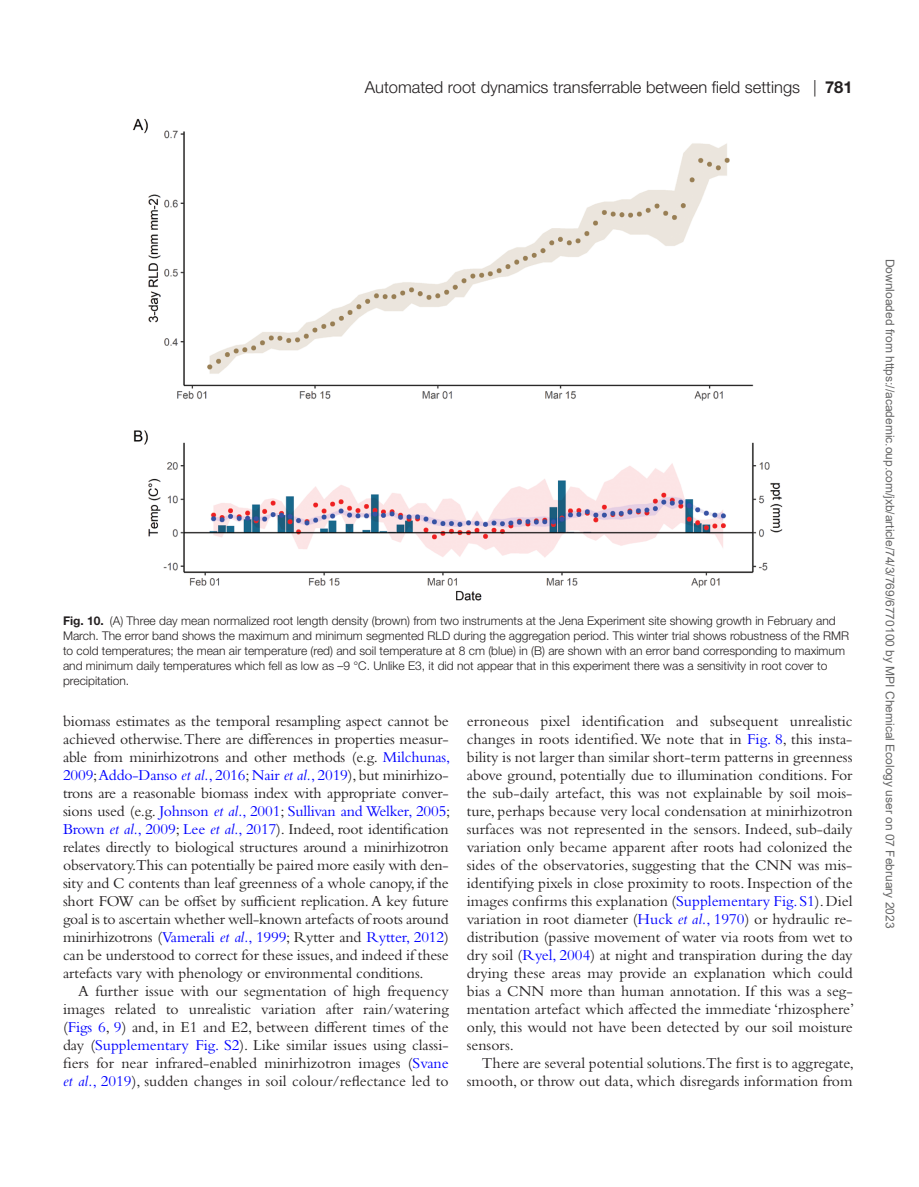
<style>
.page{position:relative;width:919px;height:1187px;background:#fff}
.page>*{position:absolute;margin:0;border:0;box-sizing:border-box;transform-origin:0 0}
.t1{font:300 16.5px "Helvetica Neue LT Std";color:#231f20}
.t2{font:15.75px/18px "Bembo Std";color:#231f20;text-align:justify}
.t3{font:300 12px/15px "Helvetica Neue LT Std";color:#231f20}
.t4{font:12px "Arial";color:#666}
.s1{font-weight:700}
.s2{color:#00f}
.s3{font-style:italic;color:#00f}
</style>
<div class="page">
<img style="left:132px;top:118px;width:651px;height:483px">
<p class="t1" style="left:365px;top:77px;width:489px">Automated root dynamics transferrable between field settings | <span class="s1">781</span></p>
<p class="t3" style="left:63px;top:613px;width:787px"><span class="s1">Fig. 10.</span> (A) Three day mean normalized root length density (brown) from two instruments at the Jena Experiment site showing growth in February and March. The error band shows the maximum and minimum segmented RLD during the aggregation period. This winter trial shows robustness of the RMR to cold temperatures; the mean air temperature (red) and soil temperature at 8 cm (blue) in (B) are shown with an error band corresponding to maximum and minimum daily temperatures which fell as low as –9 °C. Unlike E3, it did not appear that in this experiment there was a sensitivity in root cover to precipitation.</p>
<p class="t2" style="left:63px;top:711px;width:389px">biomass estimates as the temporal resampling aspect cannot be achieved otherwise. There are differences in properties measur&shy;able from minirhizotrons and other methods (e.g. <span class="s2">Milchunas, 2009</span>; <span class="s2">Addo-Danso</span> <span class="s3">et al.</span><span class="s2">, 2016</span>; <span class="s2">Nair</span> <span class="s3">et al.</span><span class="s2">, 2019</span>), but minirhizo&shy;trons are a reasonable biomass index with appropriate conver&shy;sions used (e.g. <span class="s2">Johnson</span> <span class="s3">et al.</span><span class="s2">, 2001</span>; <span class="s2">Sullivan and Welker, 2005</span>; <span class="s2">Brown</span> <span class="s3">et al.</span><span class="s2">, 2009</span>; <span class="s2">Lee</span> <span class="s3">et al.</span><span class="s2">, 2017</span>). Indeed, root identification relates directly to biological structures around a minirhizotron observatory.This can potentially be paired more easily with den&shy;sity and C contents than leaf greenness of a whole canopy, if the short FOW can be offset by sufficient replication. A key future goal is to ascertain whether well-known artefacts of roots around minirhizotrons (<span class="s2">Vamerali</span> <span class="s3">et al.</span><span class="s2">, 1999</span>; Rytter and <span class="s2">Rytter, 2012</span>) can be understood to correct for these issues, and indeed if these artefacts vary with phenology or environmental conditions.</p>
<p class="t2" style="left:63px;top:981px;width:387px;text-indent:15px">A further issue with our segmentation of high frequency images related to unrealistic variation after rain/watering (<span class="s2">Figs 6</span>, <span class="s2">9</span>) and, in E1 and E2, between different times of the day (<span class="s2">Supplementary Fig. S2</span>). Like similar issues using classi&shy;fiers for near infrared-enabled minirhizotron images (<span class="s2">Svane </span><span class="s3">et al.</span><span class="s2">, 2019</span>), sudden changes in soil colour/reflectance led to</p>
<p class="t2" style="left:466px;top:711px;width:389px">erroneous pixel identification and subsequent unrealistic changes in roots identified. We note that in <span class="s2">Fig. 8</span>, this insta&shy;bility is not larger than similar short-term patterns in greenness above ground, potentially due to illumination conditions. For the sub-daily artefact, this was not explainable by soil mois&shy;ture, perhaps because very local condensation at minirhizotron surfaces was not represented in the sensors. Indeed, sub-daily variation only became apparent after roots had colonized the sides of the observatories, suggesting that the CNN was mis&shy;identifying pixels in close proximity to roots. Inspection of the images confirms this explanation (<span class="s2">Supplementary Fig. S1</span>). Diel variation in root diameter (<span class="s2">Huck</span> <span class="s3">et al.</span><span class="s2">, 1970</span>) or hydraulic re&shy;distribution (passive movement of water via roots from wet to dry soil (<span class="s2">Ryel, 2004</span>) at night and transpiration during the day drying these areas may provide an explanation which could bias a CNN more than human annotation. If this was a seg&shy;mentation artefact which affected the immediate ‘rhizosphere’ only, this would not have been detected by our soil moisture sensors.</p>
<p class="t2" style="left:466px;top:1053px;width:389px;text-align:right">There are several potential solutions.The first is to aggregate, smooth, or throw out data, which disregards information from</p>
<p class="t4" style="left:894px;top:259px;width:671px;rotate:90deg">Downloaded from https://academic.oup.com/jxb/article/74/3/769/6770100 by MPI Chemical Ecology user on 07 February 2023</p>
</div>
